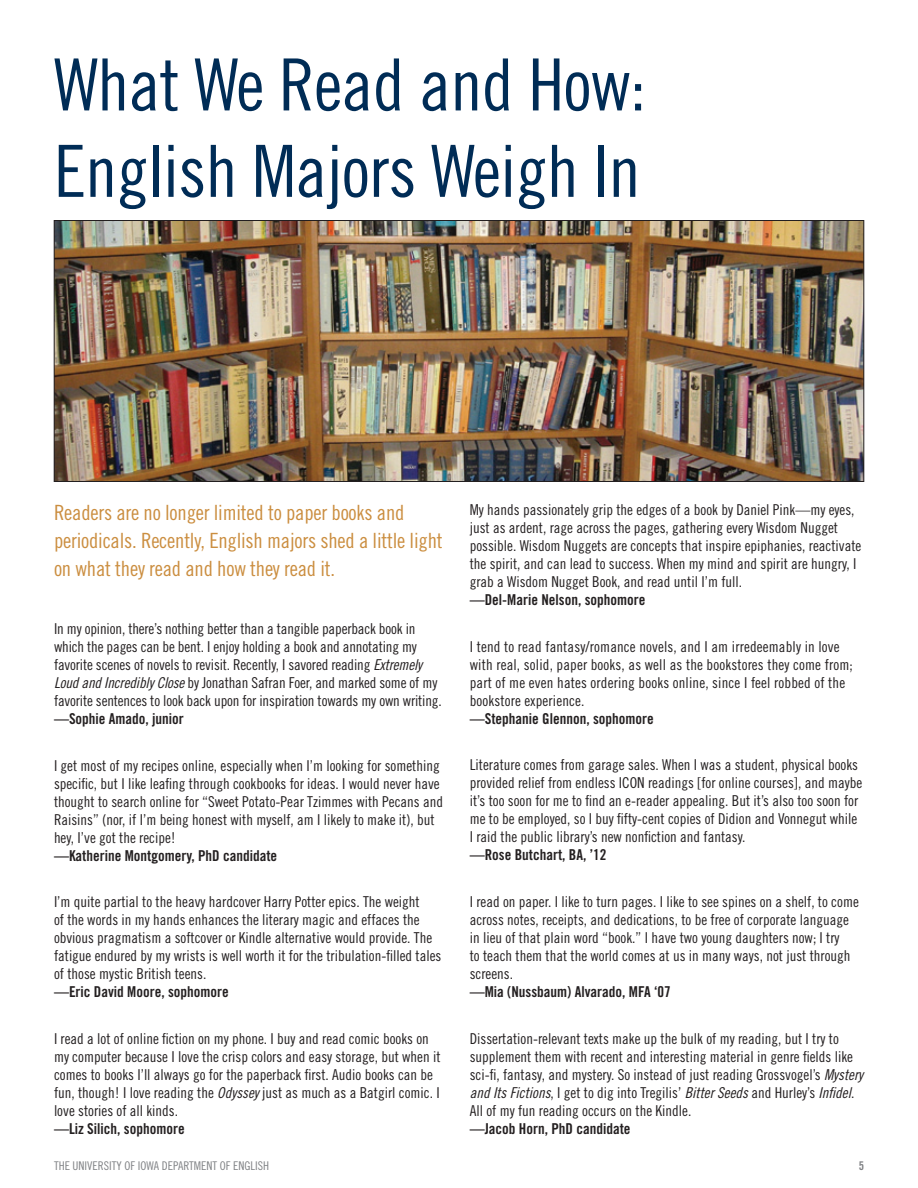
<style>
.page{position:relative;width:918px;height:1188px;background:#fff}
.page>*{position:absolute;margin:0;border:0;box-sizing:border-box;transform-origin:0 0}
.t1{font:72px/86.4px "Trade Gothic Cond Eighteen";letter-spacing:-.01em;color:#002c56}
.t2{font:21px/28.5px "Trade Gothic Cond Eighteen";letter-spacing:-.01em;color:#cb8e40}
.t3{font:15px/18px "Trade Gothic Cond Eighteen";color:#231f20}
.t4{font:15px "Trade Gothic Bold Cond Twenty";color:#231f20}
.t5{font:12px "Trade Gothic Cond Eighteen";color:#808285}
.t6{font:12px "Trade Gothic Bold Cond Twenty";color:#808285}
.s1{font-family:"Trade Gothic Cond Eighteen Obl"}
</style>
<div class="page">
<img style="left:56px;top:222px;width:806px;height:258px">
<div style="left:54px;top:220px;width:810px;height:262px;border:1px solid #231f20"></div>
<h1 class="t1" style="left:54px;top:41px;width:594px">What We Read and How:<br>English Majors Weigh In</h1>
<h2 class="t2" style="left:54px;top:498px;width:390px">Readers are no longer limited to paper books and periodicals. Recently, English majors shed a little light on what they read and how they read it.</h2>
<p class="t3" style="left:54px;top:619px;width:387px">In my opinion, there’s nothing better than a tangible paperback book in which the pages can be bent. I enjoy holding a book and annotating my favorite scenes of novels to revisit. Recently, I savored reading <span class="s1">Extremely Loud and Incredibly Close</span> by Jonathan Safran Foer, and marked some of my favorite sentences to look back upon for inspiration towards my own writing.</p>
<p class="t4" style="left:54px;top:709px;width:131px">—Sophie Amado, junior</p>
<p class="t3" style="left:54px;top:756px;width:391px">I get most of my recipes online, especially when I’m looking for something specific, but I like leafing through cookbooks for ideas. I would never have thought to search online for “Sweet Potato-Pear Tzimmes with Pecans and Raisins” (nor, if I’m being honest with myself, am I likely to make it), but hey, I’ve got the recipe!</p>
<p class="t4" style="left:54px;top:846px;width:225px">—Katherine Montgomery, PhD candidate</p>
<p class="t3" style="left:54px;top:893px;width:389px">I’m quite partial to the heavy hardcover Harry Potter epics. The weight<br>of the words in my hands enhances the literary magic and effaces the obvious pragmatism a softcover or Kindle alternative would provide. The fatigue endured by my wrists is well worth it for the tribulation-filled tales of those mystic British teens.</p>
<p class="t4" style="left:54px;top:983px;width:176px">—Eric David Moore, sophomore</p>
<p class="t3" style="left:54px;top:1030px;width:388px">I read a lot of online fiction on my phone. I buy and read comic books on my computer because I love the crisp colors and easy storage, but when it comes to books I’ll always go for the paperback first. Audio books can be fun, though! I love reading the <span class="s1">Odyssey</span> just as much as a Batgirl comic. I love stories of all kinds.</p>
<p class="t4" style="left:54px;top:1120px;width:132px">—Liz Silich, sophomore</p>
<p class="t3" style="left:470px;top:500px;width:393px">My hands passionately grip the edges of a book by Daniel Pink—my eyes, just as ardent, rage across the pages, gathering every Wisdom Nugget possible. Wisdom Nuggets are concepts that inspire epiphanies, reactivate the spirit, and can lead to success. When my mind and spirit are hungry, I grab a Wisdom Nugget Book, and read until I’m full.</p>
<p class="t4" style="left:470px;top:590px;width:177px">—Del-Marie Nelson, sophomore</p>
<p class="t3" style="left:470px;top:637px;width:385px">I tend to read fantasy/romance novels, and I am irredeemably in love with real, solid, paper books, as well as the bookstores they come from; part of me even hates ordering books online, since I feel robbed of the bookstore experience.</p>
<p class="t4" style="left:470px;top:709px;width:186px">—Stephanie Glennon, sophomore</p>
<p class="t3" style="left:470px;top:756px;width:394px">Literature comes from garage sales. When I was a student, physical books provided relief from endless ICON readings [for online courses], and maybe it’s too soon for me to find an e-reader appealing. But it’s also too soon for me to be employed, so I buy fifty-cent copies of Didion and Vonnegut while I raid the public library’s new nonfiction and fantasy.</p>
<p class="t4" style="left:470px;top:846px;width:138px">—Rose Butchart, BA, ’12</p>
<p class="t3" style="left:470px;top:893px;width:391px">I read on paper. I like to turn pages. I like to see spines on a shelf, to come across notes, receipts, and dedications, to be free of corporate language in lieu of that plain word “book.” I have two young daughters now; I try<br>to teach them that the world comes at us in many ways, not just through screens.</p>
<p class="t4" style="left:470px;top:983px;width:202px">—Mia (Nussbaum) Alvarado, MFA ‘07</p>
<p class="t3" style="left:470px;top:1029px;width:395px">Dissertation-relevant texts make up the bulk of my reading, but I try to supplement them with recent and interesting material in genre fields like sci-fi, fantasy, and mystery. So instead of just reading Grossvogel’s <span class="s1">Mystery and Its Fictions</span>, I get to dig into Tregilis’ <span class="s1">Bitter Seeds</span> and Hurley’s <span class="s1">Infidel</span>.<br>All of my fun reading occurs on the Kindle.</p>
<p class="t4" style="left:470px;top:1120px;width:162px">—Jacob Horn, PhD candidate</p>
<p class="t5" style="left:54px;top:1159px;width:126px">The University of Iowa Departm</p>
<p class="t5" style="left:201px;top:1159px;width:55px">ent of English</p>
<p class="t6" style="left:859px;top:1159px;width:7px">5</p>
</div>
